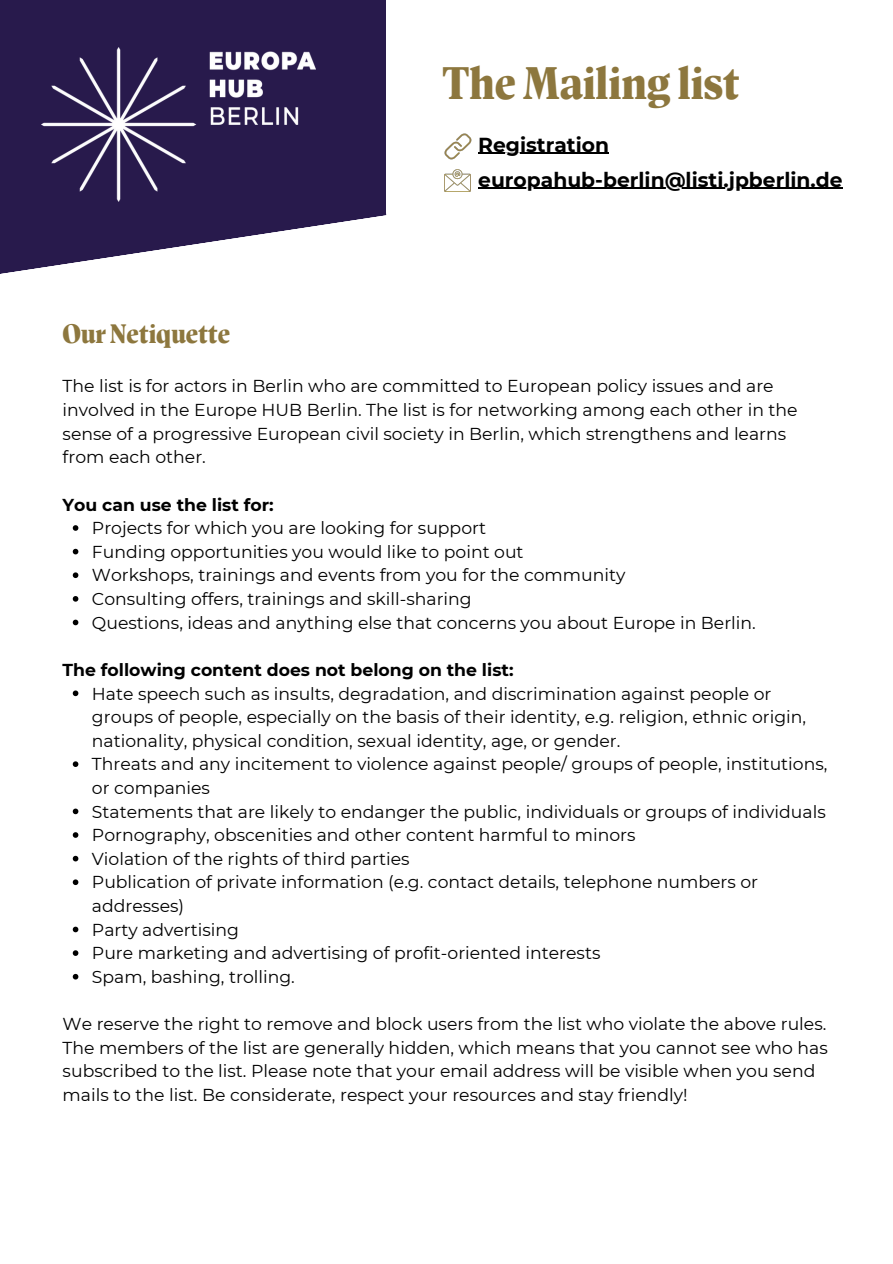
<style>
.page{position:relative;width:893px;height:1264px;background:#fff}
.page>*{position:absolute;margin:0;border:0;box-sizing:border-box;transform-origin:0 0}
.t1{font:800 46.05px "Antonia H1";color:#8d773e}
.t2{font:800 27px "Antonia H1";color:#8d773e}
.t3{font:700 20.25px "Montserrat";color:#000}
.t4{font:17.25px/23.5px "Montserrat";color:#000}
.t5{font:700 17.25px "Montserrat";color:#000}
</style>
<div class="page">
<div style="left:0;top:0;width:385px;height:211px;background:#281a4c"></div>
<svg style="left:0;top:118px;width:386px;height:156px;fill:#281a4c"></svg>
<img style="left:41px;top:47px;width:274px;height:155px">
<svg style="left:73px;top:525px;width:5px;height:6px"></svg>
<svg style="left:73px;top:549px;width:5px;height:5px"></svg>
<svg style="left:73px;top:572px;width:5px;height:6px"></svg>
<svg style="left:73px;top:596px;width:5px;height:5px"></svg>
<svg style="left:73px;top:619px;width:5px;height:6px"></svg>
<svg style="left:73px;top:690px;width:5px;height:6px"></svg>
<svg style="left:73px;top:761px;width:5px;height:6px"></svg>
<svg style="left:73px;top:808px;width:5px;height:6px"></svg>
<svg style="left:73px;top:832px;width:5px;height:5px"></svg>
<svg style="left:73px;top:855px;width:5px;height:6px"></svg>
<svg style="left:73px;top:879px;width:5px;height:6px"></svg>
<svg style="left:73px;top:926px;width:5px;height:6px"></svg>
<svg style="left:73px;top:950px;width:5px;height:5px"></svg>
<svg style="left:73px;top:973px;width:5px;height:6px"></svg>
<img style="left:444px;top:169px;width:26px;height:23px">
<img style="left:444px;top:133px;width:27px;height:27px">
<hr style="left:478px;top:153px;width:131px;height:1px;background:#000">
<hr style="left:478px;top:188px;width:364px;height:1px;background:#000">
<p class="t1" style="left:442px;top:65px;width:299px">TheMailing list</p>
<p class="t2" style="left:63px;top:323px;width:169px">Our Netiquette</p>
<p class="t3" style="left:478px;top:132px;width:132px">Registration</p>
<p class="t3" style="left:478px;top:167px;width:366px">europahub-berlin@listi.jpberlin.de</p>
<p class="t4" style="left:63px;top:374px;width:736px">The list is for actors in Berlin who are committed to European policy issues and are involved in the Europe HUB Berlin. The list is for networking among each other in the sense of a progressive European civil society in Berlin, which strengthens and learns from each other.</p>
<p class="t5" style="left:63px;top:494px;width:212px">You can use the list for:</p>
<p class="t4" style="left:92px;top:516px;width:395px">Projects for which you are looking for support</p>
<p class="t4" style="left:92px;top:540px;width:433px">Funding opportunities you would like to point out</p>
<p class="t4" style="left:92px;top:563px;width:535px">Workshops, trainings and events from you for the community</p>
<p class="t4" style="left:92px;top:587px;width:381px">Consulting offers, trainings and skill-sharing</p>
<p class="t4" style="left:92px;top:610px;width:665px">Questions, ideas and anything else that concerns you about Europe in Berlin.</p>
<p class="t5" style="left:63px;top:659px;width:452px">The following content does not belong on the list:</p>
<p class="t4" style="left:92px;top:681px;width:715px">Hate speech such as insults, degradation, and discrimination against people or groups of people, especially on the basis of their identity, e.g. religion, ethnic origin, nationality, physical condition, sexual identity, age, or gender.</p>
<p class="t4" style="left:92px;top:752px;width:737px">Threats and any incitement to violence against people/ groups of people, institutions, or companies</p>
<p class="t4" style="left:92px;top:799px;width:735px">Statements that are likely to endanger the public, individuals or groups of individuals</p>
<p class="t4" style="left:92px;top:823px;width:545px">Pornography, obscenities and other content harmful to minors</p>
<p class="t4" style="left:92px;top:846px;width:319px">Violation of the rights of third parties</p>
<p class="t4" style="left:92px;top:870px;width:667px">Publication of private information (e.g. contact details, telephone numbers or addresses)</p>
<p class="t4" style="left:92px;top:917px;width:148px">Party advertising</p>
<p class="t4" style="left:92px;top:941px;width:510px">Pure marketing and advertising of profit-oriented interests</p>
<p class="t4" style="left:92px;top:964px;width:204px">Spam, bashing, trolling.</p>
<p class="t4" style="left:63px;top:1012px;width:766px">We reserve the right to remove and block users from the list who violate the above rules.<br>The members of the list are generally hidden, which means that you cannot see who has subscribed to the list. Please note that your email address will be visible when you send mails to the list. Be considerate, respect your resources and stay friendly!</p>
</div>
